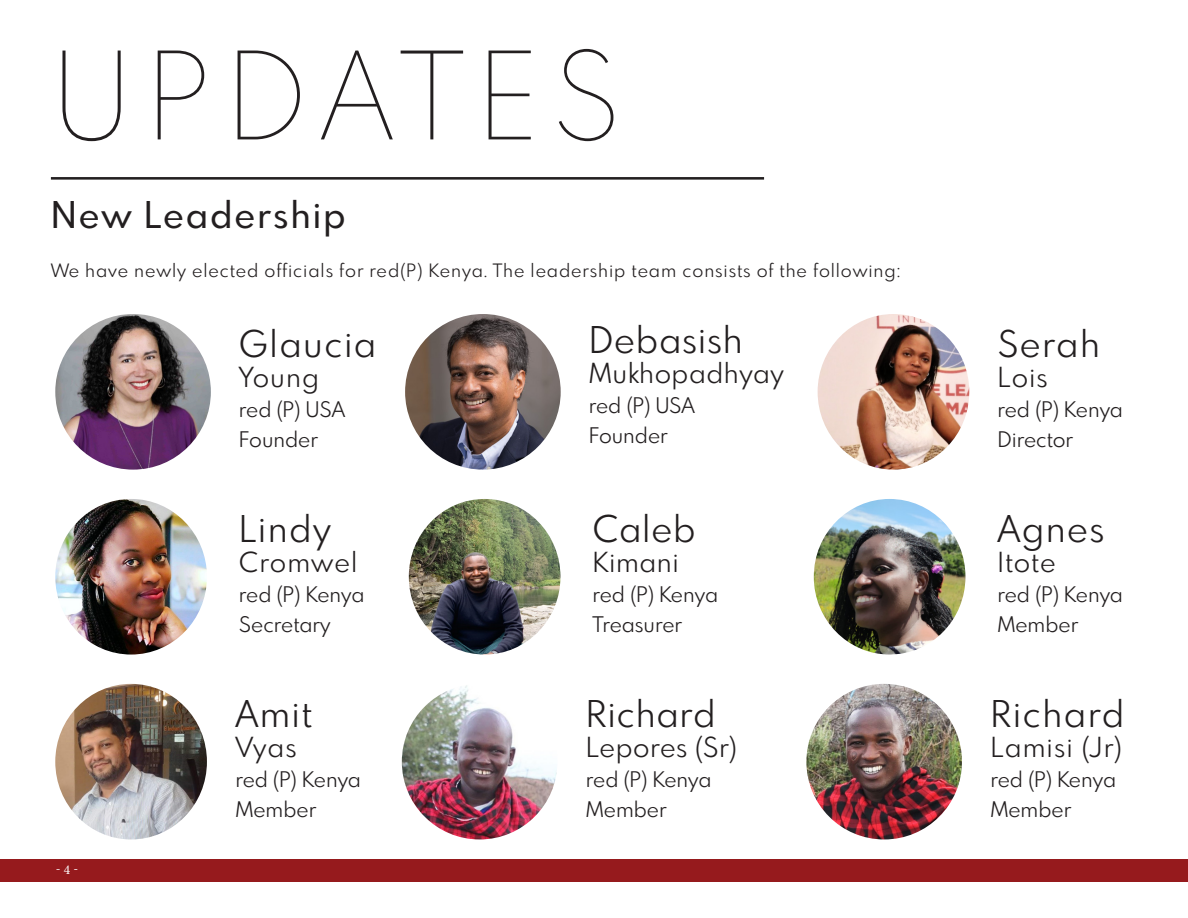
<style>
.page{position:relative;width:1188px;height:918px;background:#fff}
.page>*{position:absolute;margin:0;border:0;box-sizing:border-box;transform-origin:0 0}
.t1{font:100 118.5px "Spartan MB";letter-spacing:.11em;color:#231f20}
.t2{font:36px "Spartan MB";letter-spacing:.04em;color:#231f20}
.t3{font:36px "Spartan MB";letter-spacing:.02em;color:#231f20}
.Body_Text{font:500 36px "Spartan MB";letter-spacing:.05em;color:#231f20}
.t4{font:27px "Spartan MB";letter-spacing:.02em;color:#231f20}
.t5{font:27px "Spartan MB";letter-spacing:.04em;color:#231f20}
.t6{font:21px "Spartan MB";color:#231f20}
.Body_Text-2{font:18px "Spartan MB";letter-spacing:.05em;color:#231f20}
.t7{font:13.5px "Minion Pro";color:#fff}
</style>
<div class="page">
<div style="left:0;top:859px;width:1188px;height:22px;background:#961a1d"></div>
<img style="left:400px;top:682px;width:160px;height:160px;border-radius:80px">
<div style="left:398px;top:680px;width:164px;height:164px;border:4px solid #fff;border-radius:50%"></div>
<img style="left:804px;top:682px;width:160px;height:160px;border-radius:80px">
<div style="left:802px;top:680px;width:164px;height:164px;border:4px solid #fff;border-radius:50%"></div>
<img style="left:56px;top:685px;width:150px;height:154px">
<div style="left:51px;top:680px;width:160px;height:164px;border:4px solid #fff;border-radius:50%"></div>
<img style="left:403px;top:312px;width:160px;height:160px;border-radius:80px">
<div style="left:401px;top:310px;width:164px;height:164px;border:4px solid #fff;border-radius:50%"></div>
<img style="left:53px;top:312px;width:160px;height:160px;border-radius:80px">
<div style="left:51px;top:310px;width:164px;height:164px;border:4px solid #fff;border-radius:50%"></div>
<img style="left:818px;top:315px;width:151px;height:154px">
<div style="left:813px;top:310px;width:161px;height:164px;border:4px solid #fff;border-radius:50%"></div>
<hr style="left:51px;top:177px;width:713px;height:3px;background:#231f20">
<img style="left:56px;top:500px;width:150px;height:154px">
<div style="left:51px;top:495px;width:160px;height:164px;border:4px solid #fff;border-radius:50%"></div>
<img style="left:815px;top:500px;width:150px;height:154px">
<div style="left:810px;top:495px;width:160px;height:164px;border:4px solid #fff;border-radius:50%"></div>
<img style="left:410px;top:500px;width:150px;height:154px">
<div style="left:405px;top:495px;width:160px;height:164px;border:4px solid #fff;border-radius:50%"></div>
<p class="t1" style="left:51px;top:15px;width:571px">UPDATES</p>
<p class="Body_Text" style="left:51px;top:190px;width:296px">New Leadership</p>
<p class="Body_Text-2" style="left:51px;top:258px;width:851px">We have newly elected officials for red(P) Kenya. The leadership team consists of the following:</p>
<p class="t7" style="left:56px;top:861px;width:24px">- 4 -</p>
<p class="t2" style="left:239px;top:320px;width:139px">Glaucia</p>
<p class="t4" style="left:239px;top:359px;width:82px">Young</p>
<p class="t6" style="left:239px;top:395px;width:108px">red (P) USA</p>
<p class="t6" style="left:239px;top:425px;width:80px">Founder</p>
<p class="t2" style="left:239px;top:505px;width:94px">Lindy</p>
<p class="t5" style="left:239px;top:544px;width:120px">Cromwel</p>
<p class="t6" style="left:239px;top:580px;width:127px">red (P) Kenya</p>
<p class="t6" style="left:239px;top:610px;width:93px">Secretary</p>
<p class="t2" style="left:235px;top:689px;width:78px">Amit</p>
<p class="t4" style="left:235px;top:729px;width:63px">Vyas</p>
<p class="t6" style="left:235px;top:765px;width:127px">red (P) Kenya</p>
<p class="t6" style="left:235px;top:795px;width:82px">Member</p>
<p class="t3" style="left:589px;top:315px;width:156px">Debasish</p>
<p class="t4" style="left:589px;top:354px;width:197px">Mukhopadhyay</p>
<p class="t6" style="left:589px;top:391px;width:108px">red (P) USA</p>
<p class="t6" style="left:589px;top:421px;width:80px">Founder</p>
<p class="t2" style="left:592px;top:505px;width:105px">Caleb</p>
<p class="t4" style="left:592px;top:544px;width:88px">Kimani</p>
<p class="t6" style="left:592px;top:580px;width:127px">red (P) Kenya</p>
<p class="t6" style="left:592px;top:610px;width:91px">Treasurer</p>
<p class="t3" style="left:586px;top:689px;width:131px">Richard</p>
<p class="t4" style="left:586px;top:729px;width:153px">Lepores (Sr)</p>
<p class="t6" style="left:586px;top:765px;width:127px">red (P) Kenya</p>
<p class="t6" style="left:586px;top:795px;width:82px">Member</p>
<p class="t2" style="left:997px;top:320px;width:104px">Serah</p>
<p class="t4" style="left:997px;top:359px;width:52px">Lois</p>
<p class="t6" style="left:997px;top:395px;width:127px">red (P) Kenya</p>
<p class="t6" style="left:997px;top:425px;width:77px">Director</p>
<p class="t2" style="left:997px;top:505px;width:109px">Agnes</p>
<p class="t4" style="left:997px;top:544px;width:60px">Itote</p>
<p class="t6" style="left:997px;top:580px;width:127px">red (P) Kenya</p>
<p class="t6" style="left:997px;top:610px;width:82px">Member</p>
<p class="t2" style="left:990px;top:689px;width:136px">Richard</p>
<p class="t5" style="left:990px;top:729px;width:133px">Lamisi (Jr)</p>
<p class="t6" style="left:990px;top:765px;width:127px">red (P) Kenya</p>
<p class="t6" style="left:990px;top:795px;width:82px">Member</p>
</div>
